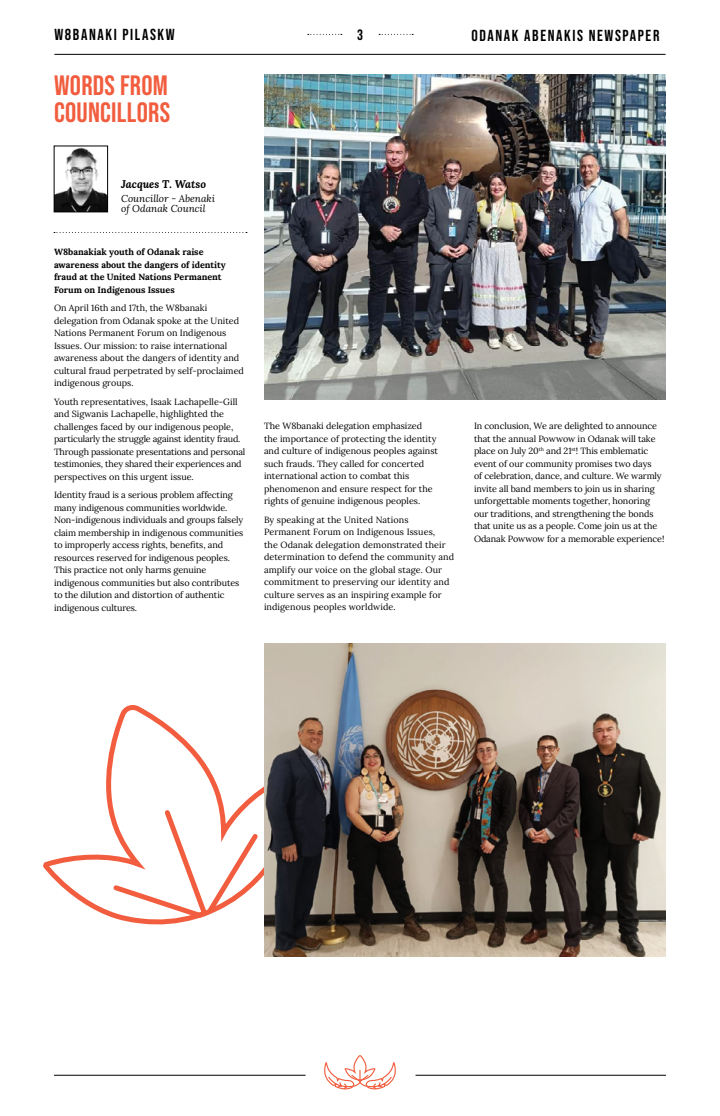
<style>
.page{position:relative;width:720px;height:1116px;background:#fff}
.page>*{position:absolute;margin:0;border:0;box-sizing:border-box;transform-origin:0 0}
.Titres{font:28px/27px "Bebas Neue";letter-spacing:.01em;color:#f15d3e}
.t1{font:16px "Bebas Neue";letter-spacing:.1em;color:#000}
.t2{font:15px "Bebas Neue";color:#000}
.Auteur{font:italic 700 11px "Lora";color:#000}
.Titre{font:italic 10px/10px "Lora";color:#000}
.Texte_courant{font:9px/12.5px "Lora";letter-spacing:-.005em;color:#000}
.Chapeau{font:700 9px/12.5px "Lora";color:#000}
</style>
<div class="page">
<hr style="left:54px;top:1075px;width:252px;height:1px;background:#000">
<hr style="left:416px;top:1075px;width:250px;height:1px;background:#000">
<hr style="left:54px;top:54px;width:612px;height:1px;background:#000">
<svg style="left:308px;top:34px;width:34px;height:1px"></svg>
<svg style="left:379px;top:34px;width:34px;height:1px"></svg>
<svg style="left:324px;top:1055px;width:72px;height:35px"></svg>
<svg style="left:43px;top:705px;width:221px;height:220px"></svg>
<svg style="left:110px;top:806px;width:152px;height:115px"></svg>
<svg style="left:54px;top:232px;width:193px;height:1px"></svg>
<img style="left:56px;top:148px;width:50px;height:62px">
<div style="left:54px;top:146px;width:54px;height:66px;border:1px solid #000"></div>
<img style="left:264px;top:74px;width:402px;height:325px">
<img style="left:264px;top:643px;width:402px;height:313px">
<h2 class="t1" style="left:54px;top:26px;width:122px">W8BANAKI PILASKW</h2>
<h3 class="t2" style="left:357px;top:26px;width:7px">3</h3>
<h2 class="t1" style="left:471px;top:26px;width:190px">ODANAK ABENAKIS NEWSPAPER</h2>
<p class="Titres" style="left:54px;top:72px;width:118px">WORDS FROM<br>COUNCILLORS</p>
<p class="Auteur" style="left:121px;top:176px;width:87px">Jacques T. Watso</p>
<p class="Titre" style="left:121px;top:193px;width:95px">Councillor - Abenaki of Odanak Council</p>
<p class="Chapeau" style="left:54px;top:245px;width:173px">W8banakiak youth of Odanak raise awareness about the dangers of identity fraud at the United Nations Permanent Forum on Indigenous Issues</p>
<p class="Texte_courant" style="left:54px;top:301px;width:191px">On April 16th and 17th, the W8banaki delegation from Odanak spoke at the United Nations Permanent Forum on Indigenous Issues. Our mission: to raise international awareness about the dangers of identity and cultural fraud perpetrated by self-proclaimed indigenous groups.</p>
<p class="Texte_courant" style="left:54px;top:394px;width:193px">Youth representatives, Isaak Lachapelle-Gill and Sigwanis Lachapelle, highlighted the challenges faced by our indigenous people, particularly the struggle against identity fraud.<br>Through passionate presentations and personal testimonies, they shared their experiences and perspectives on this urgent issue.</p>
<p class="Texte_courant" style="left:54px;top:488px;width:191px">Identity fraud is a serious problem affecting many indigenous communities worldwide.<br>Non-indigenous individuals and groups falsely claim membership in indigenous communities to improperly access rights, benefits, and resources reserved for indigenous peoples.<br>This practice not only harms genuine indigenous communities but also contributes to the dilution and distortion of authentic indigenous cultures.</p>
<p class="Texte_courant" style="left:264px;top:419px;width:175px">The W8banaki delegation emphasized the importance of protecting the identity and culture of indigenous peoples against such frauds. They called for concerted international action to combat this phenomenon and ensure respect for the rights of genuine indigenous peoples.</p>
<p class="Texte_courant" style="left:264px;top:513px;width:192px">By speaking at the United Nations Permanent Forum on Indigenous Issues,<br>the Odanak delegation demonstrated their determination to defend the community and amplify our voice on the global stage. Our commitment to preserving our identity and culture serves as an inspiring example for indigenous peoples worldwide.</p>
<p class="Texte_courant" style="left:474px;top:419px;width:192px">In conclusion, We are delighted to announce that the annual Powwow in Odanak will take place on July 20<sup>th</sup> and 21<sup>st</sup>! This emblematic event of our community promises two days<br>of celebration, dance, and culture. We warmly invite all band members to join us in sharing unforgettable moments together, honoring our traditions, and strengthening the bonds that unite us as a people. Come join us at the Odanak Powwow for a memorable experience!</p>
</div>
